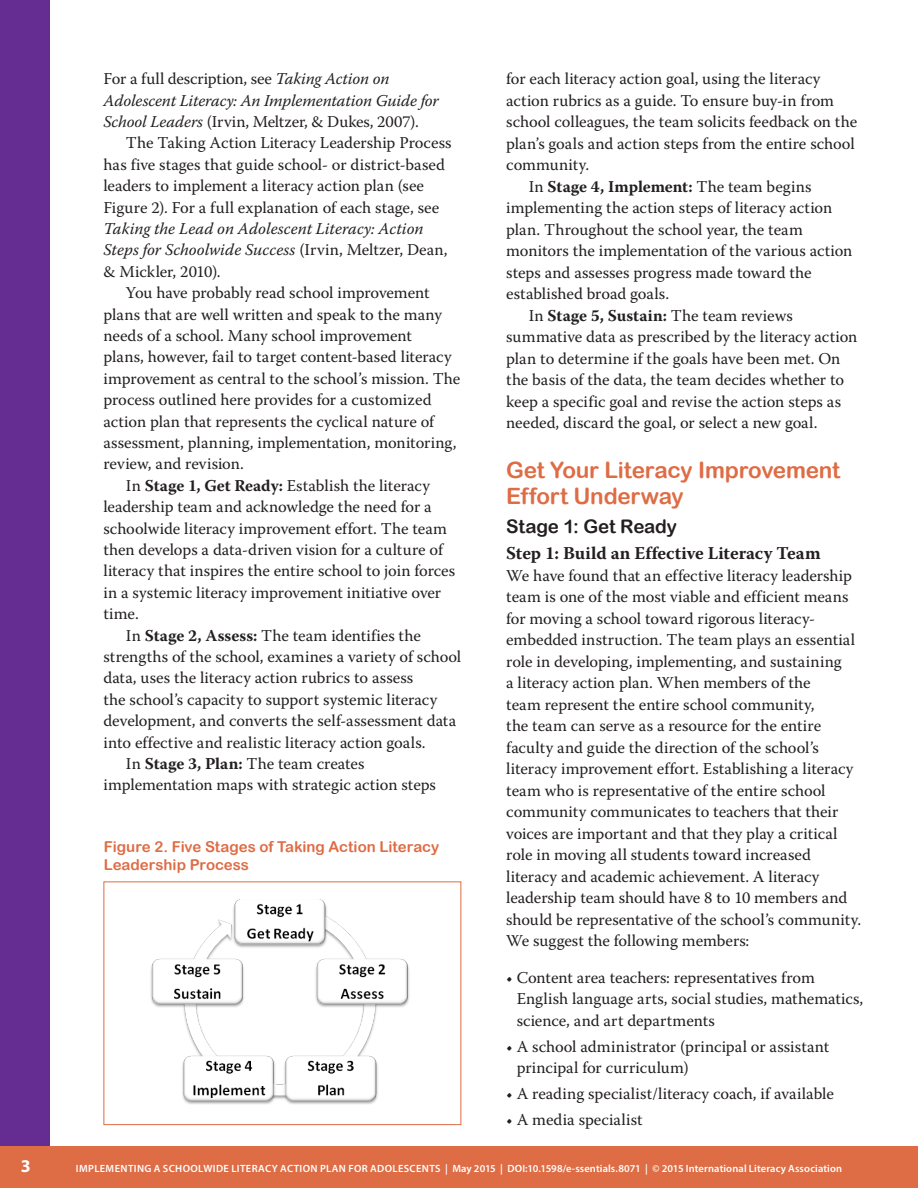
<style>
.page{position:relative;width:918px;height:1188px;background:#fff}
.page>*{position:absolute;margin:0;border:0;box-sizing:border-box;transform-origin:0 0}
.S1{font:22.5px/26px "Arial Rounded MT Bold";letter-spacing:-.01em;color:#de6c45}
.S2_6{font:18.75px "Arial Rounded MT Bold";letter-spacing:-.01em;color:#231f20}
.S3_6{font:700 18px "Warnock Pro";color:#231f20}
.t1{font:700 18px "Myriad Pro";color:#fff}
.BC{font:16.5px/21.5px "Warnock Pro";color:#231f20}
.BCnoindent{font:16.5px/21.5px "Warnock Pro";color:#231f20}
.List_3{font:16.5px/21.5px "Warnock Pro";letter-spacing:.005em;color:#231f20}
.BC-2{font:italic 16.5px/21.5px "Warnock Pro";letter-spacing:-.01em;color:#231f20}
.List_6{font:16.5px/21.5px "Warnock Pro";color:#231f20}
.FigH{font:15px/18px "Arial Rounded MT Bold";color:#de6c45}
.t2{font:600 10.5px "Myriad Pro";letter-spacing:.02em;color:#fff}
.s1{font-style:normal}
.s2{font-style:italic}
.s3{font-weight:700}
</style>
<div class="page">
<div style="left:0;top:0;width:50px;height:1147px;background:#652d91"></div>
<div style="left:0;top:1147px;width:918px;height:41px;background:#de6c45"></div>
<div style="left:104px;top:881px;width:357px;height:244px;border:1px solid #de6c45"></div>
<img style="left:150px;top:900px;width:260px;height:204px">
<p class="BC-2" style="left:104px;top:68px;width:337px"><span class="s1">For a full description, see</span> Taking Action on<br>Adolescent Literacy: An Implementation Guide for<br>School Leaders <span class="s1">(Irvin, Meltzer, &amp; Dukes, 2007).</span></p>
<p class="BC" style="left:103px;top:132px;width:350px;text-indent:23px">The Taking Action Literacy Leadership Process has five stages that guide school- or district-based leaders to implement a literacy action plan (see Figure 2). For a full explanation of each stage, see <span class="s2">Taking the Lead on Adolescent Literacy: Action Steps for Schoolwide Success</span> (Irvin, Meltzer, Dean, &amp; Mickler, 2010).</p>
<p class="BC" style="left:103px;top:282px;width:358px;text-indent:23px">You have probably read school improvement plans that are well written and speak to the many needs of a school. Many school improvement<br>plans, however, fail to target content-based literacy improvement as central to the school’s mission. The process outlined here provides for a customized action plan that represents the cyclical nature of assessment, planning, implementation, monitoring, review, and revision.</p>
<p class="BC" style="left:103px;top:474px;width:353px;text-indent:23px">In <span class="s3">Stage 1, Get Ready:</span> Establish the literacy leadership team and acknowledge the need for a schoolwide literacy improvement effort. The team then develops a data-driven vision for a culture of literacy that inspires the entire school to join forces in a systemic literacy improvement initiative over time.</p>
<p class="BC" style="left:103px;top:624px;width:359px;text-indent:23px">In <span class="s3">Stage 2, Assess:</span> The team identifies the strengths of the school, examines a variety of school data, uses the literacy action rubrics to assess<br>the school’s capacity to support systemic literacy development, and converts the self-assessment data into effective and realistic literacy action goals.</p>
<p class="BC" style="left:103px;top:753px;width:334px;text-indent:23px">In <span class="s3">Stage 3, Plan:</span> The team creates implementation maps with strategic action steps</p>
<p class="FigH" style="left:104px;top:837px;width:337px">Figure 2. Five Stages of Taking Action Literacy<br>Leadership Process</p>
<p class="BC" style="left:506px;top:68px;width:352px">for each literacy action goal, using the literacy action rubrics as a guide. To ensure buy-in from school colleagues, the team solicits feedback on the plan’s goals and action steps from the entire school community.</p>
<p class="BC" style="left:506px;top:175px;width:348px;text-indent:23px">In <span class="s3">Stage 4, Implement:</span> The team begins implementing the action steps of literacy action plan. Throughout the school year, the team monitors the implementation of the various action steps and assesses progress made toward the established broad goals.</p>
<p class="BC" style="left:506px;top:304px;width:353px;text-indent:23px">In <span class="s3">Stage 5, Sustain:</span> The team reviews summative data as prescribed by the literacy action plan to determine if the goals have been met. On the basis of the data, the team decides whether to keep a specific goal and revise the action steps as needed, discard the goal, or select a new goal.</p>
<p class="S1" style="left:506px;top:457px;width:335px">Get Your Literacy Improvement<br>Effort Underway</p>
<p class="S2_6" style="left:506px;top:515px;width:172px">Stage 1: Get Ready</p>
<p class="S3_6" style="left:506px;top:542px;width:316px">Step 1: Build an Effective Literacy Team</p>
<p class="BCnoindent" style="left:506px;top:564px;width:356px">We have found that an effective literacy leadership team is one of the most viable and efficient means for moving a school toward rigorous literacy&shy;embedded instruction. The team plays an essential role in developing, implementing, and sustaining<br>a literacy action plan. When members of the<br>team represent the entire school community,<br>the team can serve as a resource for the entire faculty and guide the direction of the school’s literacy improvement effort. Establishing a literacy team who is representative of the entire school community communicates to teachers that their voices are important and that they play a critical role in moving all students toward increased literacy and academic achievement. A literacy leadership team should have 8 to 10 members and should be representative of the school’s community.<br>We suggest the following members:</p>
<p class="List_6" style="left:517px;top:966px;width:348px;text-indent:-10px">• Content area teachers: representatives from<br>English language arts, social studies, mathematics, science, and art departments</p>
<p class="List_3" style="left:517px;top:1035px;width:314px;text-indent:-10px">• A school administrator (principal or assistant principal for curriculum)</p>
<p class="List_3" style="left:506px;top:1083px;width:329px">• A reading specialist/literacy coach, if available</p>
<p class="List_3" style="left:506px;top:1109px;width:138px">• A media specialist</p>
<p class="t1" style="left:21px;top:1154px;width:11px">3</p>
<p class="t2" style="left:76px;top:1162px;width:768px">IMPLEMENTING A SCHOOLWIDE LITERACY ACTION PLAN FOR ADOLESCENTS | May 2015 | DOI:10.1598/e-ssentials.8071 | © 2015 International Literacy Association</p>
</div>
